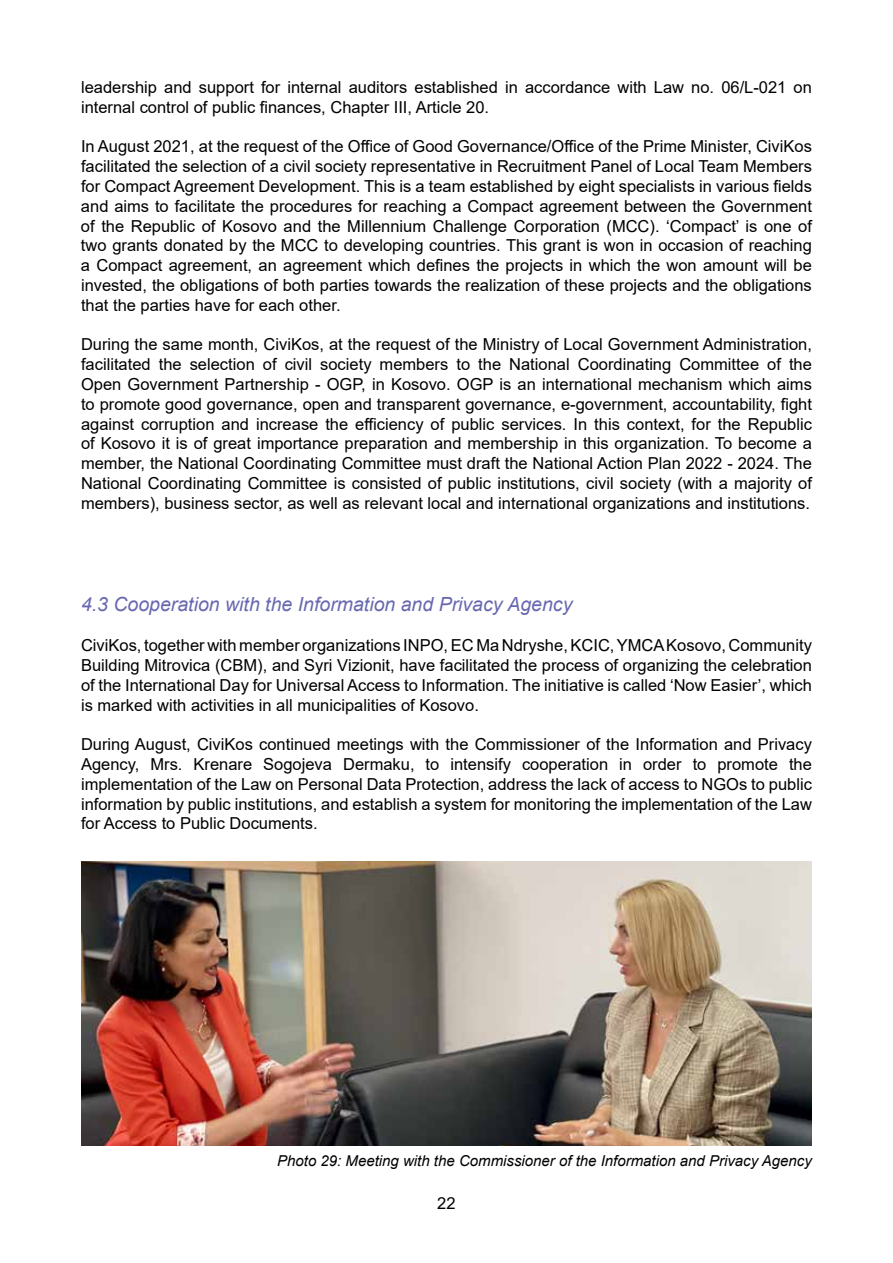
<style>
.page{position:relative;width:893px;height:1263px;background:#fff}
.page>*{position:absolute;margin:0;border:0;box-sizing:border-box;transform-origin:0 0}
.t1{font:italic 19.5px "Arial";color:#6868b0}
.t2{font:16.5px/19.8px "Arial";color:#000;text-align:justify}
.t3{font:italic 15px "Arial";color:#000}
</style>
<div class="page">
<img style="left:81px;top:861px;width:731px;height:285px">
<p class="t2" style="left:81px;top:77px;width:732px">leadership and support for internal auditors established in accordance with Law no. 06/L-021 on internal control of public finances, Chapter III, Article 20.</p>
<p class="t2" style="left:81px;top:137px;width:732px">In August 2021, at the request of the Office of Good Governance/Office of the Prime Minister, CiviKos facilitated the selection of a civil society representative in Recruitment Panel of Local Team Members for Compact Agreement Development. This is a team established by eight specialists in various fields and aims to facilitate the procedures for reaching a Compact agreement between the Government of the Republic of Kosovo and the Millennium Challenge Corporation (MCC). ‘Compact’ is one of two grants donated by the MCC to developing countries. This grant is won in occasion of reaching a Compact agreement, an agreement which defines the projects in which the won amount will be invested, the obligations of both parties towards the realization of these projects and the obligations that the parties have for each other.</p>
<p class="t2" style="left:81px;top:335px;width:732px">During the same month, CiviKos, at the request of the Ministry of Local Government Administration, facilitated the selection of civil society members to the National Coordinating Committee of the Open Government Partnership - OGP, in Kosovo. OGP is an international mechanism which aims to promote good governance, open and transparent governance, e-government, accountability, fight against corruption and increase the efficiency of public services. In this context, for the Republic of Kosovo it is of great importance preparation and membership in this organization. To become a member, the National Coordinating Committee must draft the National Action Plan 2022 - 2024. The National Coordinating Committee is consisted of public institutions, civil society (with a majority of members), business sector, as well as relevant local and international organizations and institutions.</p>
<p class="t1" style="left:81px;top:592px;width:493px">4.3 Cooperation with the Information and Privacy Agency</p>
<p class="t2" style="left:81px;top:635px;width:732px">CiviKos, together with member organizations INPO, EC Ma Ndryshe, KCIC, YMCA Kosovo, Community Building Mitrovica (CBM), and Syri Vizionit, have facilitated the process of organizing the celebration of the International Day for Universal Access to Information. The initiative is called ‘Now Easier’, which is marked with activities in all municipalities of Kosovo.</p>
<p class="t2" style="left:81px;top:734px;width:732px">During August, CiviKos continued meetings with the Commissioner of the Information and Privacy Agency, Mrs. Krenare Sogojeva Dermaku, to intensify cooperation in order to promote the implementation of the Law on Personal Data Protection, address the lack of access to NGOs to public information by public institutions, and establish a system for monitoring the implementation of the Law for Access to Public Documents.</p>
<p class="t3" style="left:277px;top:1151px;width:536px">Photo 29: Meeting with the Commissioner of the Information and Privacy Agency</p>
<p class="t2" style="left:437px;top:1193px;width:20px">22</p>
</div>
